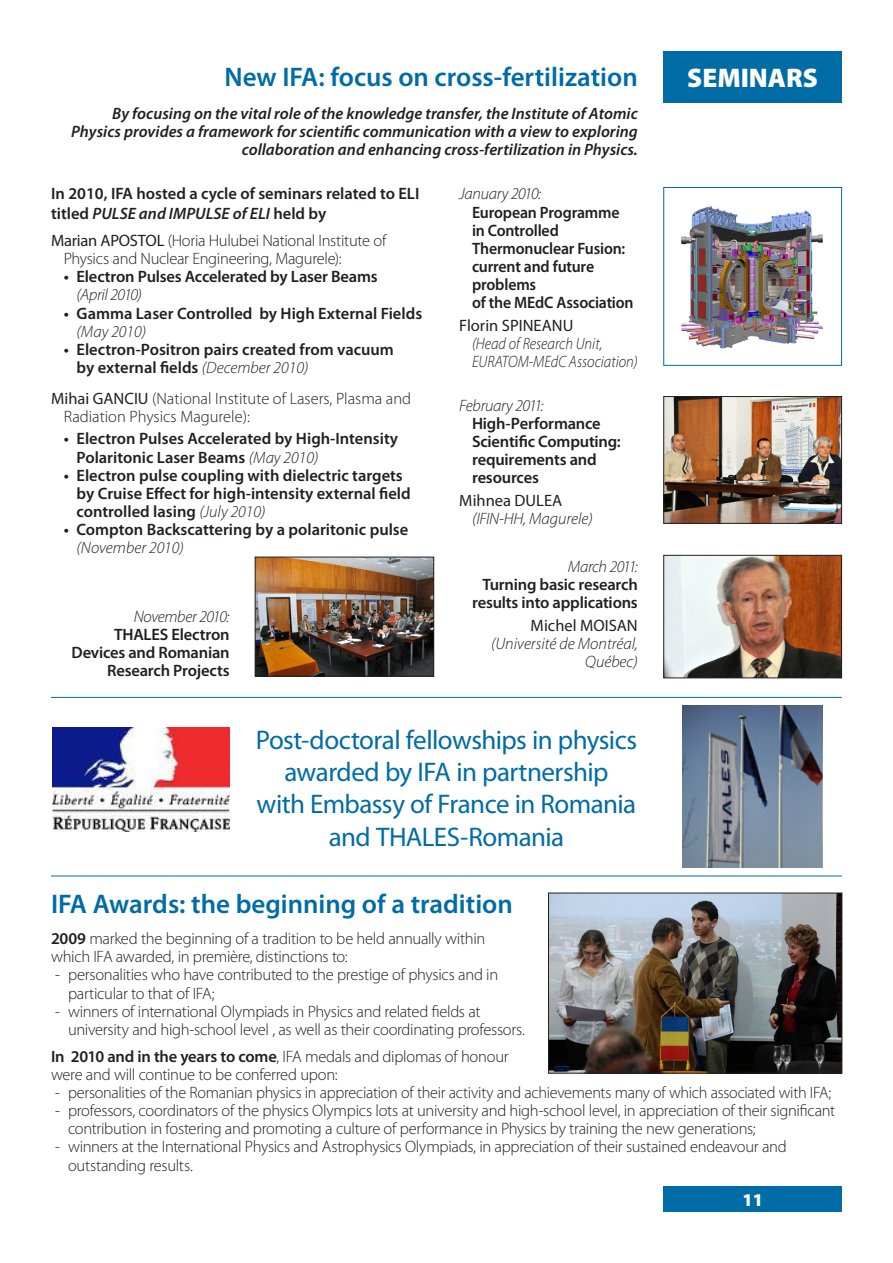
<style>
.page{position:relative;width:893px;height:1263px;background:#fff}
.page>*{position:absolute;margin:0;border:0;box-sizing:border-box;transform-origin:0 0}
.t1{font:27px/32.4px "Myriad Pro";letter-spacing:-.02em;color:#006ca5;text-align:center}
.t2{font:600 27px "Myriad Pro";color:#006ca5}
.t3{font:900 27px "Myriad Pro";color:#fff}
.t4{font:900 18px "Myriad Pro";color:#fff}
.t5{font:300 16.5px/18.1px "Myriad Pro";letter-spacing:-.02em;color:#231f20}
.t6{font:600 16.5px/18.1px "Myriad Pro";letter-spacing:-.005em;color:#231f20}
.t7{font:italic 600 16.5px/18.1px "Myriad Pro";color:#231f20;text-align:right}
.t8{font:600 16.5px/18.1px "Myriad Pro";letter-spacing:-.005em;color:#231f20;scale:.96 1}
.t9{font:300 16.5px/18.1px "Myriad Pro";color:#231f20}
.t10{font:italic 300 16.5px/18.1px "Myriad Pro";color:#231f20;text-align:right}
.t11{font:italic 300 16.5px/18.1px "Myriad Pro";color:#231f20;scale:.9 1}
.t12{font:italic 300 16.5px "Myriad Pro";letter-spacing:-.02em;color:#231f20}
.t13{font:16.5px "Myriad Pro";color:#231f20}
.t14{font:italic 300 16.5px "Myriad Pro";letter-spacing:-.025em;color:#231f20}
.t15{font:italic 300 16.5px "Myriad Pro";letter-spacing:-.035em;color:#231f20}
.s1{font-style:italic}
.s2{font-weight:400}
.s3{font-weight:300;font-style:italic}
.s4{font-weight:600}
</style>
<div class="page">
<div style="left:663px;top:51px;width:179px;height:51px;background:#006ca5"></div>
<img style="left:681px;top:206px;width:142px;height:142px">
<div style="left:663px;top:187px;width:179px;height:179px;border:1px solid #006ca5"></div>
<img style="left:665px;top:398px;width:175px;height:124px">
<div style="left:663px;top:396px;width:179px;height:128px;border:1px solid #231f20"></div>
<img style="left:550px;top:895px;width:290px;height:176px">
<div style="left:548px;top:893px;width:294px;height:180px;border:1px solid #231f20"></div>
<img style="left:257px;top:559px;width:175px;height:115px">
<div style="left:255px;top:557px;width:179px;height:119px;border:1px solid #231f20"></div>
<div style="left:663px;top:1186px;width:179px;height:26px;background:#006ca5"></div>
<img style="left:665px;top:557px;width:175px;height:119px">
<div style="left:663px;top:555px;width:179px;height:123px;border:1px solid #231f20"></div>
<hr style="left:51px;top:697px;width:791px;height:1px;background:#006ca5">
<hr style="left:51px;top:876px;width:791px;height:1px;background:#006ca5">
<img style="left:52px;top:727px;width:178px;height:104px">
<img style="left:683px;top:706px;width:139px;height:161px">
<h1 class="t2" style="left:224px;top:60px;width:415px">New IFA: focus on cross-fertilization</h1>
<p class="t7" style="left:71px;top:104px;width:568px">By focusing on the vital role of the knowledge transfer, the Institute of Atomic<br>Physics provides a framework for scientific communication with a view to exploring collaboration and enhancing cross-fertilization in Physics.</p>
<p class="t6" style="left:51px;top:184px;width:370px;line-height:19.8px">In 2010, IFA hosted a cycle of seminars related to ELI titled <span class="s1">PULSE and IMPULSE of ELI</span> held by</p>
<p class="t5" style="left:64px;top:232px;width:324px;text-indent:-13px"><span class="s2">Marian APOSTOL</span> (Horia Hulubei National Institute of<br>Physics and Nuclear Engineering, Magurele):</p>
<p class="t6" style="left:64px;top:267px;width:315px">• Electron Pulses Accelerated by Laser Beams</p>
<p class="t14" style="left:77px;top:286px;width:67px">(April 2010)</p>
<p class="t6" style="left:64px;top:303px;width:360px">• Gamma Laser Controlled by High External Fields</p>
<p class="t10" style="left:77px;top:323px;width:71px">(May 2010)</p>
<p class="t6" style="left:77px;top:340px;width:319px;text-indent:-13px">• Electron-Positron pairs created from vacuum by external fields <span class="s3">(December 2010)</span></p>
<p class="t9" style="left:64px;top:390px;width:349px;text-indent:-13px"><span class="s2">Mihai GANCIU</span> (National Institute of Lasers, Plasma and<br>Radiation Physics Magurele):</p>
<p class="t6" style="left:77px;top:429px;width:323px;text-indent:-13px">• Electron Pulses Accelerated by High-Intensity<br>Polaritonic Laser Beams <span class="s3">(May 2010)</span></p>
<p class="t6" style="left:77px;top:466px;width:336px;text-indent:-13px">• Electron pulse coupling with dielectric targets by Cruise Effect for high-intensity external field controlled lasing <span class="s3">(July 2010)</span></p>
<p class="t6" style="left:64px;top:520px;width:346px">• Compton Backscattering by a polaritonic pulse</p>
<p class="t10" style="left:77px;top:539px;width:109px">(November 2010)</p>
<p class="t12" style="left:134px;top:607px;width:97px">November 2010:</p>
<p class="t6" style="left:72px;top:625px;width:159px;text-align:right">THALES Electron<br>Devices and Romanian<br>Research Projects</p>
<p class="t12" style="left:459px;top:185px;width:83px">January 2010:</p>
<p class="t8" style="left:472px;top:203px;width:170px">European Programme in Controlled<br>Thermonuclear Fusion: current and future problems<br>of the MEdC Association</p>
<p class="t13" style="left:459px;top:315px;width:116px">Florin SPINEANU</p>
<p class="t11" style="left:472px;top:335px;width:186px">(Head of Research Unit,<br>EURATOM-MEdC Association)</p>
<p class="t12" style="left:459px;top:396px;width:86px">February 2011:</p>
<p class="t6" style="left:472px;top:414px;width:150px">High-Performance<br>Scientific Computing: requirements and resources</p>
<p class="t13" style="left:459px;top:490px;width:105px">Mihnea DULEA</p>
<p class="t10" style="left:472px;top:510px;width:122px">(IFIN-HH, Magurele)</p>
<p class="t15" style="left:568px;top:558px;width:71px">March 2011:</p>
<p class="t6" style="left:472px;top:575px;width:167px;text-align:right">Turning basic research results into applications</p>
<p class="t13" style="left:531px;top:615px;width:109px">Michel MOISAN</p>
<p class="t10" style="left:491px;top:635px;width:148px">(Université de Montréal,<br>Québec)</p>
<h1 class="t1" style="left:256px;top:723px;width:383px">Post-doctoral fellowships in physics awarded by IFA in partnership<br>with Embassy of France in Romania and THALES-Romania</h1>
<h1 class="t3" style="left:687px;top:62px;width:132px">SEMINARS</h1>
<h1 class="t2" style="left:51px;top:887px;width:463px">IFA Awards: the beginning of a tradition</h1>
<p class="t5" style="left:51px;top:930px;width:436px"><span class="s4">2009</span> marked the beginning of a tradition to be held annually within which IFA awarded, in première, distinctions to:</p>
<p class="t5" style="left:68px;top:966px;width:432px;text-indent:-13px">- personalities who have contributed to the prestige of physics and in particular to that of IFA;</p>
<p class="t5" style="left:68px;top:1002px;width:459px;text-indent:-13px">- winners of international Olympiads in Physics and related fields at university and high-school level , as well as their coordinating professors.</p>
<p class="t5" style="left:51px;top:1047px;width:459px"><span class="s4">In 2010 and in the years to come</span>, IFA medals and diplomas of honour were and will continue to be conferred upon:</p>
<p class="t5" style="left:55px;top:1083px;width:778px">- personalities of the Romanian physics in appreciation of their activity and achievements many of which associated with IFA;</p>
<p class="t5" style="left:68px;top:1102px;width:769px;text-indent:-13px">- professors, coordinators of the physics Olympics lots at university and high-school level, in appreciation of their significant contribution in fostering and promoting a culture of performance in Physics by training the new generations;</p>
<p class="t5" style="left:68px;top:1138px;width:720px;text-indent:-13px">- winners at the International Physics and Astrophysics Olympiads, in appreciation of their sustained endeavour and outstanding results.</p>
<p class="t4" style="left:742px;top:1190px;width:22px">11</p>
</div>
